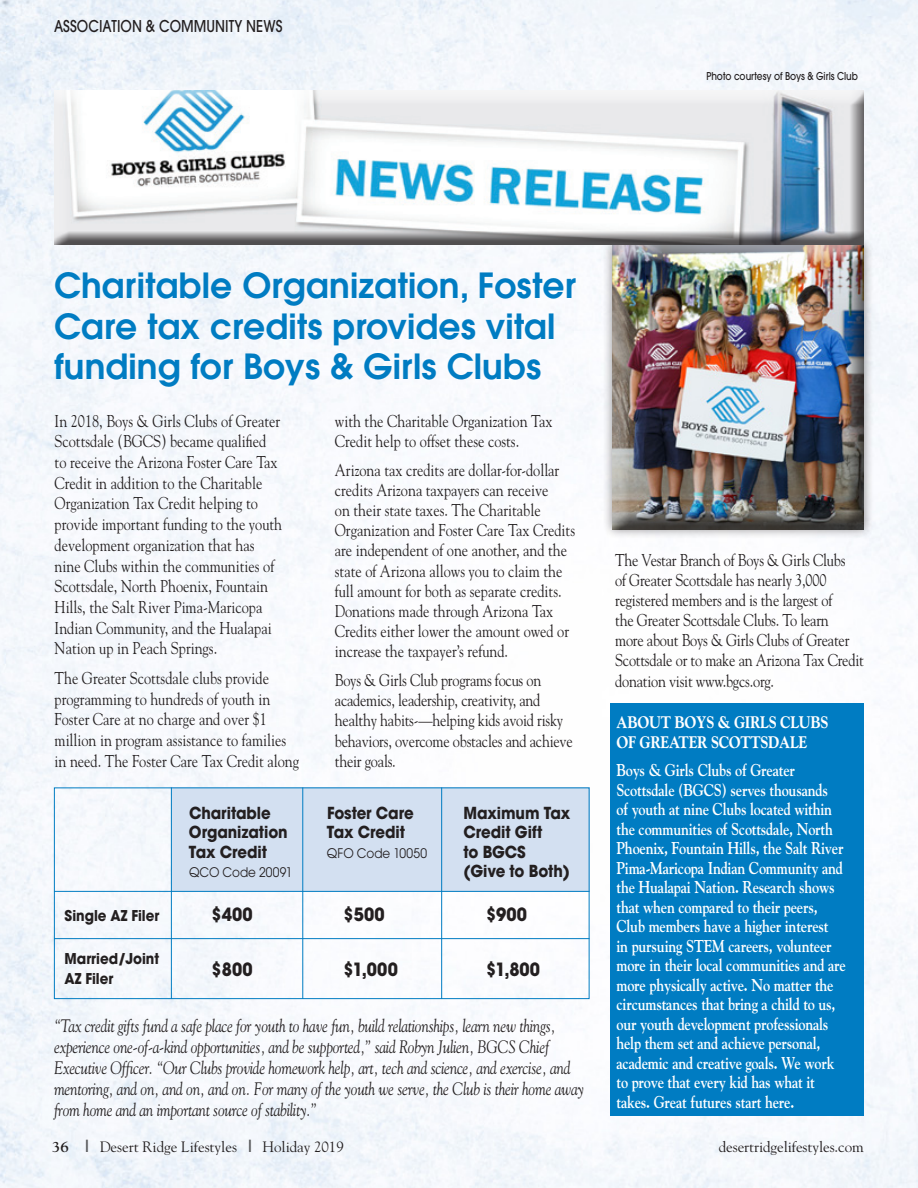
<style>
.page{position:relative;width:918px;height:1188px;background:#fff}
.page>*{position:absolute;margin:0;border:0;box-sizing:border-box;transform-origin:0 0}
.t1{font:600 34.5px/40.5px "Avant Garde";letter-spacing:.005em;color:#007cc2}
.t2{font:700 18.15px "Avant Garde";letter-spacing:.015em;color:#231f20;scale:.91 1}
.t3{font:italic 18px/21px "Goudy";letter-spacing:-.015em;color:#231f20;scale:.83 1}
.t4{font:17.1px/20.1px "Goudy";color:#231f20;scale:.83 1}
.t5{font:700 17.1px/19.5px "Goudy";letter-spacing:-.015em;color:#fff;scale:.83 1}
.t6{font:800 17.1px/19.5px "Goudy";letter-spacing:-.015em;color:#fff;scale:.83 1}
.t7{font:700 16.5px "Avant Garde";letter-spacing:-.005em;color:#231f20;scale:.91 1}
.t8{font:500 16.2px "Avant Garde";letter-spacing:.005em;color:#231f20;scale:.83 1}
.t9{font:15px "Goudy";letter-spacing:-.005em;color:#231f20}
.t10{font:700 15px "Goudy";color:#231f20}
.t11{font:700 14.85px "Avant Garde";color:#231f20;scale:.91 1}
.t12{font:13.2px "Avant Garde";letter-spacing:.005em;color:#231f20;scale:.91 1}
.t13{font:500 10.8px "Avant Garde";letter-spacing:-.005em;color:#231f20;scale:.83 1}
.s1{font-family:"Goudy Heavyface";font-size:17.1px;color:#57585a}
</style>
<div class="page">
<img style="left:0;top:0;width:918px;height:1188px">
<div style="left:610px;top:704px;width:254px;height:412px;background:#007cc2"></div>
<div style="left:171px;top:788px;width:419px;height:104px;background:#d3e0f1"></div>
<div style="left:54px;top:788px;width:536px;height:211px;border:1px solid #007cc2"></div>
<div style="left:602px;top:235px;width:272px;height:304px;background:#231f20;opacity:.48"></div>
<div style="left:611px;top:245px;width:255px;height:285px;background:#231f20;opacity:.75"></div>
<div style="left:52px;top:90px;width:814px;height:155px;background:#231f20;opacity:.75"></div>
<hr style="left:54px;top:891px;width:536px;height:1px;background:#007cc2">
<hr style="left:171px;top:788px;width:1px;height:211px;background:#007cc2">
<hr style="left:302px;top:788px;width:1px;height:211px;background:#007cc2">
<hr style="left:441px;top:788px;width:1px;height:211px;background:#007cc2">
<hr style="left:54px;top:938px;width:536px;height:1px;background:#007cc2">
<p class="t8" style="left:54px;top:16px;width:277px">ASSOCIATION &amp; COMMUNITY NEWS</p>
<p class="t13" style="left:706px;top:70px;width:184px">Photo courtesy of Boys &amp; Girls Club</p>
<h1 class="t1" style="left:54px;top:265px;width:523px">Charitable Organization, Foster<br>Care tax credits provides vital funding for Boys &amp; Girls Clubs</h1>
<p class="t4" style="left:55px;top:410px;width:276px;line-height:20.7px">In 2018, Boys &amp; Girls Clubs of Greater Scottsdale (BGCS) became qualified to receive the Arizona Foster Care Tax Credit in addition to the Charitable Organization Tax Credit helping to provide important funding to the youth development organization that has nine Clubs within the communities of Scottsdale, North Phoenix, Fountain Hills, the Salt River Pima-Maricopa Indian Community, and the Hualapai Nation up in Peach Springs.</p>
<p class="t4" style="left:55px;top:667px;width:296px;line-height:20.7px">The Greater Scottsdale clubs provide programming to hundreds of youth in Foster Care at no charge and over $1 million in program assistance to families in need. The Foster Care Tax Credit along</p>
<p class="t4" style="left:335px;top:410px;width:264px">with the Charitable Organization Tax<br>Credit help to offset these costs.</p>
<p class="t4" style="left:335px;top:459px;width:291px">Arizona tax credits are dollar-for-dollar credits Arizona taxpayers can receive<br>on their state taxes. The Charitable Organization and Foster Care Tax Credits are independent of one another, and the state of Arizona allows you to claim the full amount for both as separate credits.<br>Donations made through Arizona Tax Credits either lower the amount owed or increase the taxpayer’s refund.</p>
<p class="t4" style="left:335px;top:670px;width:288px">Boys &amp; Girls Club programs focus on academics, leadership, creativity, and healthy habits-—helping kids avoid risky behaviors, overcome obstacles and achieve their goals.</p>
<p class="t7" style="left:189px;top:802px;width:91px">Charitable</p>
<p class="t7" style="left:327px;top:802px;width:97px">Foster Care</p>
<p class="t7" style="left:464px;top:802px;width:119px">Maximum Tax</p>
<p class="t7" style="left:189px;top:821px;width:110px">Organization</p>
<p class="t7" style="left:327px;top:821px;width:87px">Tax Credit</p>
<p class="t7" style="left:464px;top:821px;width:88px">Credit Gift</p>
<p class="t7" style="left:189px;top:841px;width:87px">Tax Credit</p>
<p class="t12" style="left:327px;top:845px;width:111px">QFO Code 10050</p>
<p class="t7" style="left:464px;top:841px;width:70px">to BGCS</p>
<p class="t12" style="left:189px;top:865px;width:115px">QCO Code 20091</p>
<p class="t7" style="left:464px;top:860px;width:118px">(Give to Both)</p>
<p class="t11" style="left:64px;top:906px;width:106px">Single AZ Filer</p>
<p class="t2" style="left:212px;top:902px;width:47px">$400</p>
<p class="t2" style="left:344px;top:902px;width:47px">$500</p>
<p class="t2" style="left:486px;top:902px;width:47px">$900</p>
<p class="t11" style="left:64px;top:949px;width:106px">Married/Joint</p>
<p class="t2" style="left:212px;top:958px;width:47px">$800</p>
<p class="t2" style="left:344px;top:958px;width:61px">$1,000</p>
<p class="t2" style="left:486px;top:958px;width:61px">$1,800</p>
<p class="t11" style="left:64px;top:969px;width:55px">AZ Filer</p>
<p class="t3" style="left:54px;top:1015px;width:640px">“Tax credit gifts fund a safe place for youth to have fun, build relationships, learn new things, experience one-of-a-kind opportunities, and be supported,” said Robyn Julien, BGCS Chief Executive Officer. “Our Clubs provide homework help, art, tech and science, and exercise, and mentoring, and on, and on, and on. For many of the youth we serve, the Club is their home away from home and an important source of stability.”</p>
<p class="t4" style="left:615px;top:549px;width:301px">The Vestar Branch of Boys &amp; Girls Clubs<br>of Greater Scottsdale has nearly 3,000 registered members and is the largest of<br>the Greater Scottsdale Clubs. To learn<br>more about Boys &amp; Girls Clubs of Greater Scottsdale or to make an Arizona Tax Credit donation visit www.bgcs.org.</p>
<p class="t6" style="left:616px;top:712px;width:257px">ABOUT BOYS &amp; GIRLS CLUBS<br>OF GREATER SCOTTSDALE</p>
<p class="t5" style="left:616px;top:760px;width:278px">Boys &amp; Girls Clubs of Greater Scottsdale (BGCS) serves thousands<br>of youth at nine Clubs located within the communities of Scottsdale, North Phoenix, Fountain Hills, the Salt River Pima-Maricopa Indian Community and the Hualapai Nation. Research shows that when compared to their peers, Club members have a higher interest<br>in pursuing STEM careers, volunteer more in their local communities and are more physically active. No matter the circumstances that bring a child to us, our youth development professionals help them set and achieve personal, academic and creative goals. We work to prove that every kid has what it takes. Great futures start here.</p>
<p class="t10" style="left:52px;top:1137px;width:18px">36</p>
<p class="t9" style="left:86px;top:1137px;width:260px"><span class="s1">|</span> Desert Ridge Lifestyles <span class="s1">|</span> Holiday 2019</p>
<p class="t9" style="left:719px;top:1137px;width:147px">desertridgelifestyles.com</p>
</div>
